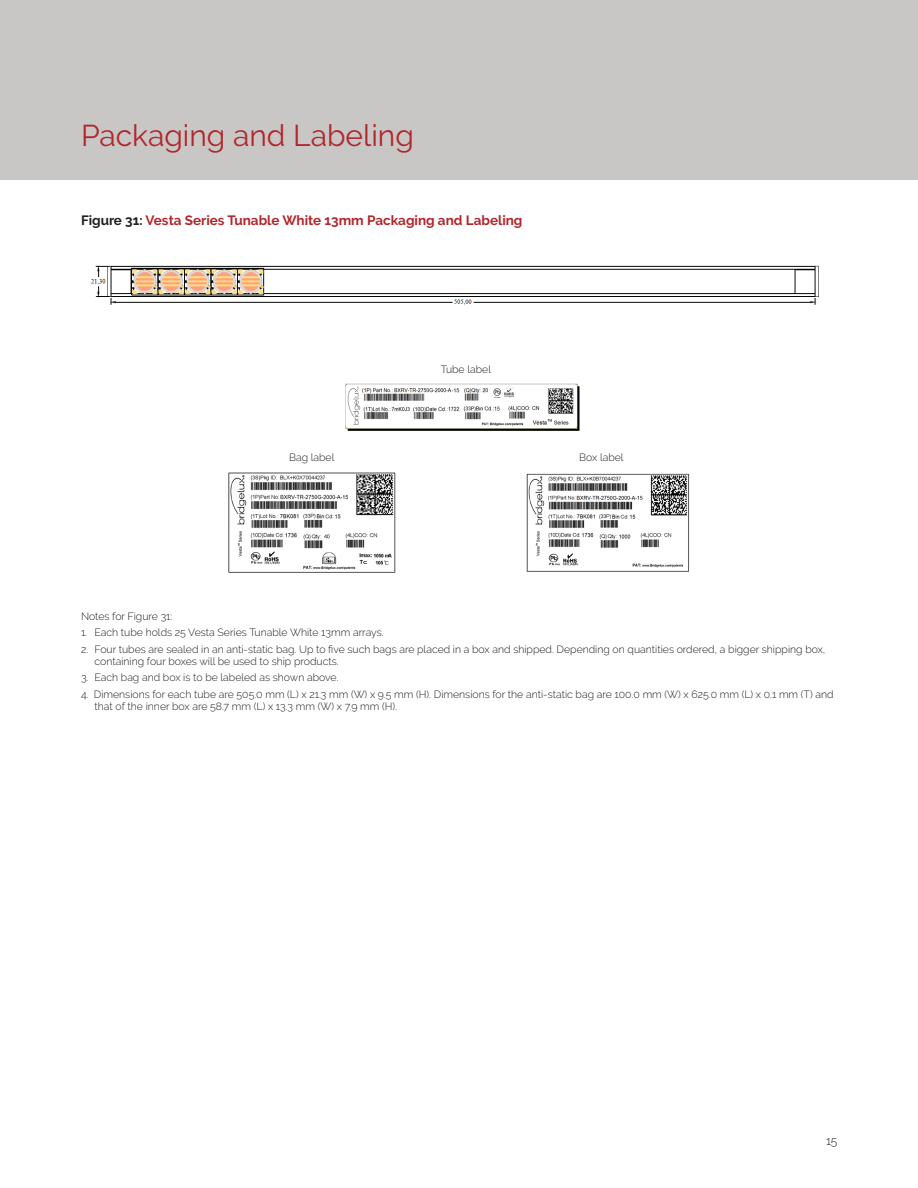
<style>
.page{position:relative;width:918px;height:1188px;background:#fff}
.page>*{position:absolute;margin:0;border:0;box-sizing:border-box;transform-origin:0 0}
.section_header{font:30px "Raleway";color:#b1272c}
.main_text_block{font:700 13.5px "Raleway";color:#b1272c}
.t1{font:300 12px "Raleway";color:#231f20}
.main_text_block-2{font:300 10.5px/12px "Raleway";color:#231f20}
.s1{color:#231f20}
</style>
<div class="page">
<div style="left:0;top:0;width:918px;height:180px;background:#c8c7c6"></div>
<img style="left:345px;top:383px;width:235px;height:48px">
<img style="left:228px;top:472px;width:168px;height:101px">
<img style="left:526px;top:473px;width:164px;height:99px">
<img style="left:92px;top:265px;width:727px;height:40px">
<p class="section_header" style="left:81px;top:118px;width:334px">Packaging and Labeling</p>
<p class="main_text_block" style="left:81px;top:213px;width:443px"><span class="s1">Figure 31:</span> Vesta Series Tunable White 13mm Packaging and Labeling</p>
<p class="main_text_block-2" style="left:441px;top:363px;width:52px">Tube label</p>
<p class="main_text_block-2" style="left:289px;top:451px;width:47px">Bag label</p>
<p class="main_text_block-2" style="left:579px;top:451px;width:46px">Box label</p>
<p class="main_text_block-2" style="left:81px;top:610px;width:93px">Notes for Figure 31:</p>
<p class="main_text_block-2" style="left:81px;top:626px;width:304px">1. Each tube holds 25 Vesta Series Tunable White 13mm arrays.</p>
<p class="main_text_block-2" style="left:94px;top:643px;width:732px;text-indent:-14px">2. Four tubes are sealed in an anti-static bag. Up to five such bags are placed in a box and shipped. Depending on quantities ordered, a bigger shipping box, containing four boxes will be used to ship products.</p>
<p class="main_text_block-2" style="left:81px;top:671px;width:259px">3. Each bag and box is to be labeled as shown above.</p>
<p class="main_text_block-2" style="left:94px;top:688px;width:741px;text-indent:-14px">4. Dimensions for each tube are 505.0 mm (L) x 21.3 mm (W) x 9.5 mm (H). Dimensions for the anti-static bag are 100.0 mm (W) x 625.0 mm (L) x 0.1 mm (T) and that of the inner box are 58.7 mm (L) x 13.3 mm (W) x 7.9 mm (H).</p>
<p class="t1" style="left:826px;top:1134px;width:13px">15</p>
</div>
